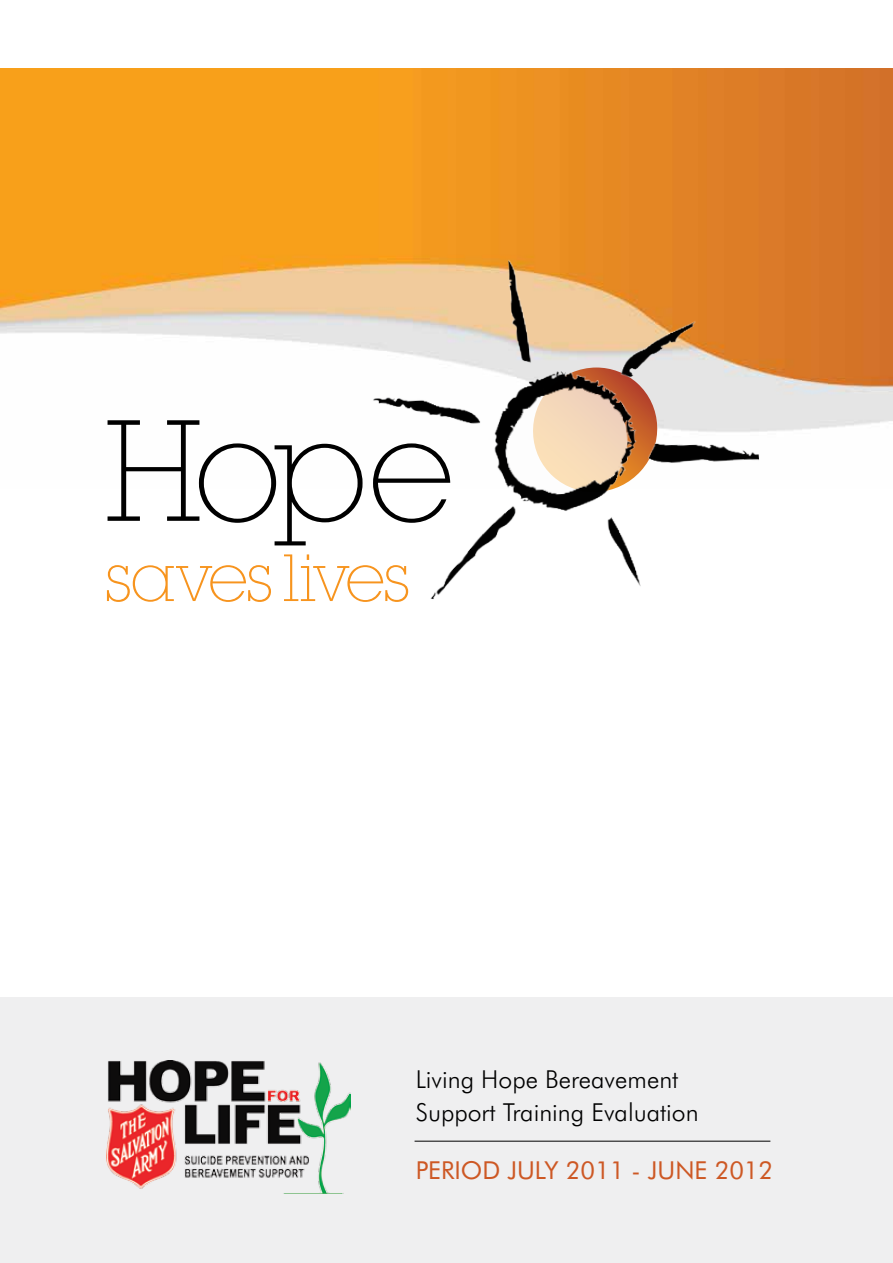
<style>
.page{position:relative;width:893px;height:1263px;background:#fff}
.page>*{position:absolute;margin:0;border:0;box-sizing:border-box;transform-origin:0 0}
.t1{font:300 141.45px "Lubalin Graph IT Cby BT Xtra";color:#000}
.t2{font:300 65.55px "Lubalin Graph IT Cby BT Xtra";letter-spacing:-.04em;color:#f7941e}
.t3{font:300 24.75px/32.7px "Futura BT";color:#000}
.t4{font:24.75px "Futura BT";color:#cd5824}
</style>
<div class="page">
<div style="left:0;top:997px;width:893px;height:266px;background:#efeff0"></div>
<img style="left:0;top:68px;width:893px;height:363px">
<img style="left:350px;top:232px;width:442px;height:367px">
<img style="left:106px;top:1061px;width:245px;height:133px">
<hr style="left:415px;top:1141px;width:355px;height:1px;background:#000">
<h1 class="t1" style="left:102px;top:385px;width:354px">Hope</h1>
<h2 class="t2" style="left:105px;top:538px;width:308px">saves lives</h2>
<p class="t3" style="left:416px;top:1063px;width:284px">Living Hope Bereavement<br>Support Training Evaluation</p>
<p class="t4" style="left:416px;top:1155px;width:359px">PERIOD JULY 2011 - JUNE 2012</p>
</div>
